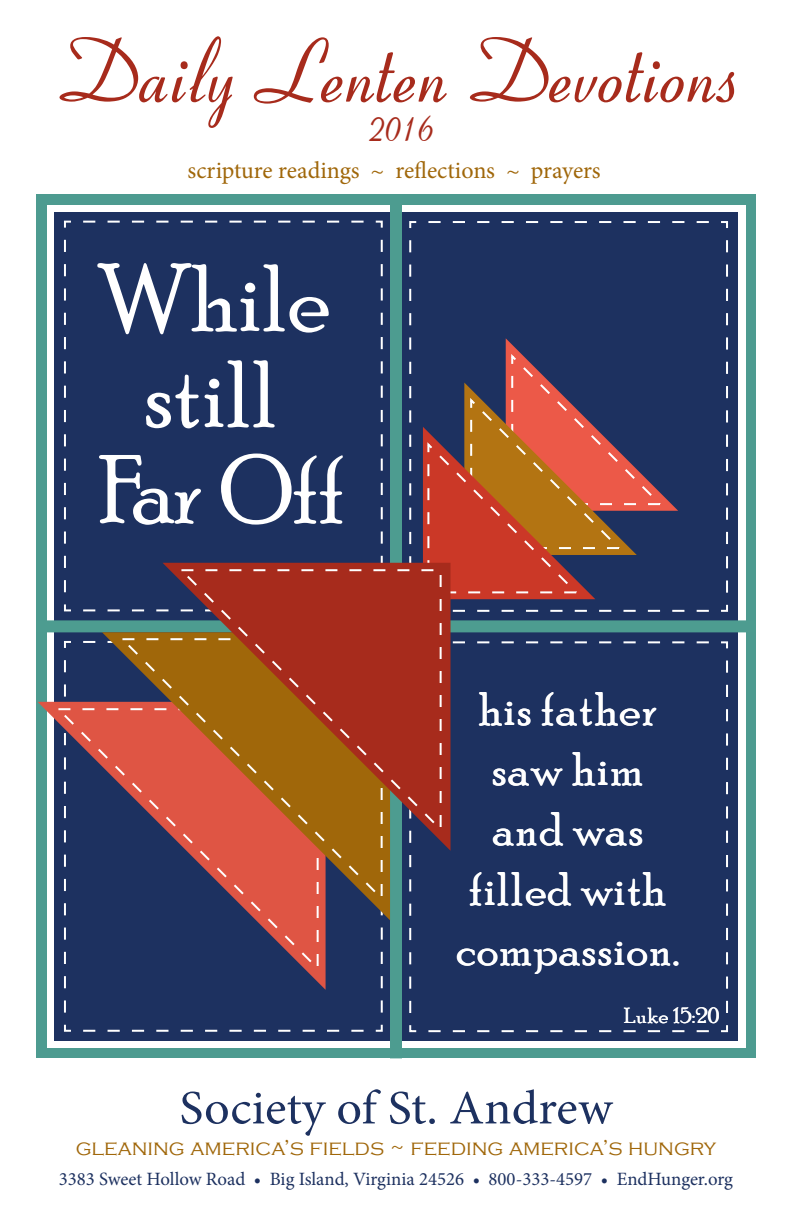
<style>
.page{position:relative;width:792px;height:1224px;background:#fff}
.page>*{position:absolute;margin:0;border:0;box-sizing:border-box;transform-origin:0 0}
.t1{font:105.6px "Coronet";color:#a72b1c;scale:.91 1}
.t2{font:96px/96px "Poor Richard";color:#fff;text-align:center}
.t3{font:52.8px "Coronet";color:#a72b1c;scale:.78 1}
.t4{font:48px/60px "Poor Richard";letter-spacing:.025em;color:#fff;text-align:center}
.t5{font:48px "Minion Pro";color:#1d3160;scale:1.05 1}
.t6{font:24px "Minion Pro";color:#a0670a}
.t7{font:300 22.6px "Copperplate Gothic";color:#a0670a}
.t8{font:22px "Poor Richard";letter-spacing:.025em;color:#fff}
.t9{font:18.8px "Minion Pro";color:#1d3160}
.s1{font-size:86.4px}
</style>
<div class="page">
<div style="left:36px;top:194px;width:720px;height:864px;background:#4d9b90"></div>
<div style="left:47px;top:205px;width:698px;height:843px;background:#fff"></div>
<div style="left:54px;top:212px;width:684px;height:828px;background:#1d3160"></div>
<div style="left:36px;top:620px;width:720px;height:12px;background:#4d9c90"></div>
<div style="left:390px;top:194px;width:12px;height:864px;background:#4d9c90"></div>
<svg style="left:64px;top:1024px;width:300px;height:8px"></svg>
<svg style="left:63px;top:641px;width:10px;height:372px"></svg>
<svg style="left:83px;top:641px;width:13px;height:2px"></svg>
<svg style="left:375px;top:927px;width:8px;height:105px"></svg>
<svg style="left:64px;top:604px;width:99px;height:8px"></svg>
<svg style="left:64px;top:220px;width:7px;height:372px"></svg>
<svg style="left:83px;top:220px;width:300px;height:8px"></svg>
<svg style="left:374px;top:240px;width:10px;height:323px"></svg>
<svg style="left:409px;top:1025px;width:300px;height:8px"></svg>
<svg style="left:409px;top:855px;width:3px;height:158px"></svg>
<svg style="left:452px;top:641px;width:276px;height:8px"></svg>
<svg style="left:721px;top:661px;width:7px;height:372px"></svg>
<svg style="left:408px;top:221px;width:320px;height:391px"></svg>
<svg style="left:38px;top:702px;width:288px;height:288px"></svg>
<svg style="left:56px;top:706px;width:264px;height:267px"></svg>
<svg style="left:102px;top:632px;width:288px;height:288px"></svg>
<svg style="left:120px;top:636px;width:264px;height:267px"></svg>
<svg style="left:163px;top:563px;width:288px;height:288px"></svg>
<svg style="left:179px;top:567px;width:264px;height:267px;background:#a84721"></svg>
<h1 class="t1" style="left:46px;top:22px;width:750px"><span class="s1">D</span>ai<span class="s1">l</span>y <span class="s1">L</span>enten <span class="s1">D</span>evotions</h1>
<h3 class="t3" style="left:363px;top:101px;width:86px">2016</h3>
<p class="t6" style="left:187px;top:161px;width:415px">scripture readings ~ relections ~ prayers</p>
<h2 class="t2" style="left:98px;top:256px;width:248px">While still<br>Fa r Off</h2>
<h3 class="t4" style="left:456px;top:682px;width:224px">his father saw him and was filled with compassion.</h3>
<p class="t8" style="left:624px;top:1007px;width:97px">Luke 15:20</p>
<h3 class="t5" style="left:179px;top:1089px;width:414px">Society of St. Andrew</h3>
<p class="t7" style="left:76px;top:1134px;width:642px">gleaning america’s fields ~ feeding america’s hungry</p>
<p class="t9" style="left:59px;top:1172px;width:676px">3383 Sweet Hollow Road • Big Island, Virginia 24526 • 800-333-4597 • EndHunger.org</p>
</div>
